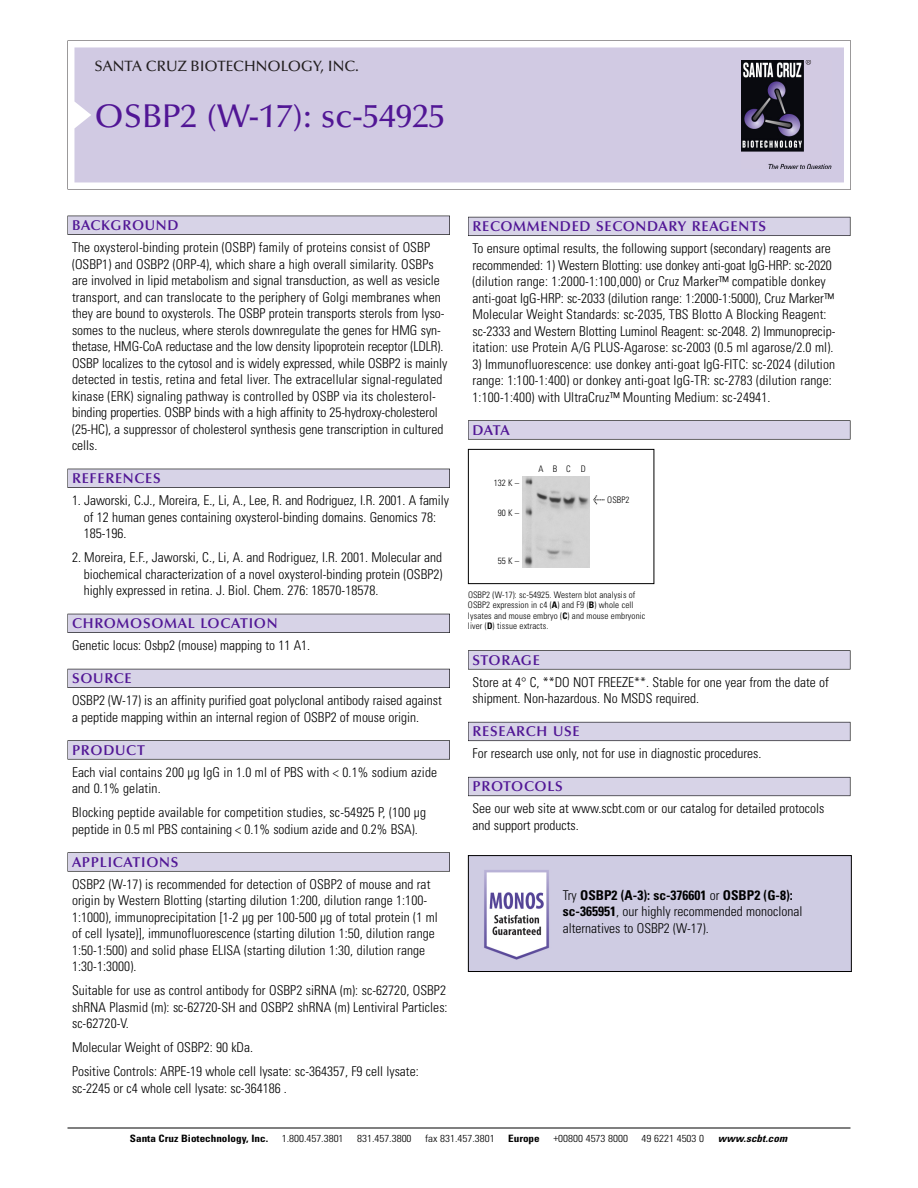
<style>
.page{position:relative;width:918px;height:1188px;background:#fff}
.page>*{position:absolute;margin:0;border:0;box-sizing:border-box;transform-origin:0 0}
.t1{font:500 33px "Optima";color:#511695}
.t2{font:500 15px "Optima";color:#231f20}
.t3{font:600 14.25px "Optima";letter-spacing:.05em;color:#511695}
.t4{font:300 condensed 13.5px/16.5px "Univers";color:#000}
.t5{font:300 condensed 10.2px "Univers";color:#000;scale:1.1 1}
.t6{font:700 condensed 10.2px "Univers";color:#000;scale:1.1 1}
.t7{font:italic 700 condensed 10.2px "Univers";letter-spacing:.005em;color:#000;scale:1.1 1}
.t8{font:300 condensed 9px/10.5px "Univers";letter-spacing:.015em;color:#000}
.s1{font-family:"Meta Plus";font-weight:400;font-stretch:normal;font-size:10.5px}
.s2{font-weight:700}
</style>
<div class="page">
<svg style="left:68px;top:40px;width:783px;height:149px"></svg>
<div style="left:74px;top:47px;width:770px;height:135px;background:#d1cae3"></div>
<img style="left:741px;top:60px;width:90px;height:108px">
<div style="left:68px;top:216px;width:382px;height:19px;background:#525155"></div>
<div style="left:68px;top:216px;width:381px;height:18px;background:#d7d3e7"></div>
<div style="left:68px;top:469px;width:382px;height:19px;background:#515055"></div>
<div style="left:68px;top:469px;width:381px;height:18px;background:#d7d3e7"></div>
<div style="left:68px;top:614px;width:382px;height:19px;background:#525158"></div>
<div style="left:68px;top:614px;width:381px;height:18px;background:#d7d3e7"></div>
<div style="left:68px;top:669px;width:382px;height:19px;background:#54535a"></div>
<div style="left:68px;top:669px;width:381px;height:18px;background:#d7d3e7"></div>
<svg style="left:68px;top:740px;width:382px;height:20px"></svg>
<div style="left:68px;top:741px;width:381px;height:18px;background:#d7d3e7"></div>
<div style="left:68px;top:852px;width:382px;height:20px;background:#626263"></div>
<div style="left:68px;top:853px;width:381px;height:18px;background:#d7d3e7"></div>
<div style="left:468px;top:217px;width:382px;height:19px;background:#58565f"></div>
<div style="left:468px;top:217px;width:382px;height:18px;background:#d7d3e7"></div>
<div style="left:468px;top:420px;width:382px;height:20px;background:#676767"></div>
<div style="left:468px;top:421px;width:382px;height:18px;background:#d7d3e7"></div>
<svg style="left:468px;top:650px;width:382px;height:20px"></svg>
<div style="left:468px;top:651px;width:382px;height:18px;background:#d7d3e7"></div>
<div style="left:468px;top:722px;width:382px;height:19px;background:#63616a"></div>
<div style="left:468px;top:722px;width:382px;height:18px;background:#d7d3e7"></div>
<div style="left:468px;top:777px;width:382px;height:19px;background:#696771"></div>
<div style="left:468px;top:778px;width:382px;height:18px;background:#d7d3e7"></div>
<hr style="left:68px;top:1128px;width:782px;height:1px;background:#000">
<div style="left:468px;top:449px;width:186px;height:135px;border:1px solid #000"></div>
<img style="left:522px;top:476px;width:68px;height:92px">
<img style="left:470px;top:857px;width:380px;height:113px">
<div style="left:468px;top:855px;width:384px;height:117px;border:1px solid #000"></div>
<p class="t2" style="left:94px;top:61px;width:266px">SANTA CRUZ BIOTECHNOLOGY, INC.</p>
<h1 class="t1" style="left:94px;top:103px;width:352px">OSBP2 (W-17): sc-54925</h1>
<p class="t3" style="left:72px;top:219px;width:108px">BACKGROUND</p>
<p class="t4" style="left:72px;top:240px;width:377px">The oxysterol-binding protein (OSBP) family of proteins consist of OSBP (OSBP1) and OSBP2 (ORP-4), which share a high overall similarity. OSBPs are involved in lipid metabolism and signal transduction, as well as vesicle transport, and can translocate to the periphery of Golgi membranes when they are bound to oxysterols. The OSBP protein transports sterols from lyso&shy;somes to the nucleus, where sterols downregulate the genes for HMG syn&shy;thetase, HMG-CoA reductase and the low density lipoprotein receptor (LDLR).<br>OSBP localizes to the cytosol and is widely expressed, while OSBP2 is mainly detected in testis, retina and fetal liver. The extracellular signal-regulated kinase (ERK) signaling pathway is controlled by OSBP via its cholesterol&shy;binding properties. OSBP binds with a high affinity to 25-hydroxy-cholesterol (25-HC), a suppressor of cholesterol synthesis gene transcription in cultured cells.</p>
<p class="t3" style="left:72px;top:473px;width:90px">REFERENCES</p>
<p class="t4" style="left:84px;top:493px;width:367px;text-indent:-12px">1. Jaworski, C.J., Moreira, E., Li, A., Lee, R. and Rodriguez, I.R. 2001. A family of 12 human genes containing oxysterol-binding domains. Genomics 78:<br>185-196.</p>
<p class="t4" style="left:84px;top:550px;width:360px;text-align:justify;text-indent:-12px">2. Moreira, E.F., Jaworski, C., Li, A. and Rodriguez, I.R. 2001. Molecular and biochemical characterization of a novel oxysterol-binding protein (OSBP2) highly expressed in retina. J. Biol. Chem. 276: 18570-18578.</p>
<p class="t3" style="left:72px;top:618px;width:207px">CHROMOSOMAL LOCATION</p>
<p class="t4" style="left:72px;top:638px;width:240px">Genetic locus: Osbp2 (mouse) mapping to 11 A1.</p>
<p class="t3" style="left:72px;top:673px;width:61px">SOURCE</p>
<p class="t4" style="left:72px;top:693px;width:371px">OSBP2 (W-17) is an affinity purified goat polyclonal antibody raised against a peptide mapping within an internal region of OSBP2 of mouse origin.</p>
<p class="t3" style="left:72px;top:744px;width:74px">PRODUCT</p>
<p class="t4" style="left:72px;top:765px;width:367px">Each vial contains 200 µg IgG in 1.0 ml of PBS with &lt; 0.1% sodium azide and 0.1% gelatin.</p>
<p class="t4" style="left:72px;top:805px;width:356px">Blocking peptide available for competition studies, sc-54925 P, (100 µg peptide in 0.5 ml PBS containing &lt; 0.1% sodium azide and 0.2% BSA).</p>
<p class="t3" style="left:72px;top:856px;width:108px">APPLICATIONS</p>
<p class="t4" style="left:72px;top:877px;width:367px">OSBP2 (W-17) is recommended for detection of OSBP2 of mouse and rat origin by Western Blotting (starting dilution 1:200, dilution range 1:100- 1:1000), immunoprecipitation [1-2 µg per 100-500 µg of total protein (1 ml of cell lysate)], immunofluorescence (starting dilution 1:50, dilution range 1:50-1:500) and solid phase ELISA (starting dilution 1:30, dilution range 1:30-1:3000).</p>
<p class="t4" style="left:72px;top:983px;width:377px;text-align:justify">Suitable for use as control antibody for OSBP2 siRNA (m): sc-62720, OSBP2 shRNA Plasmid (m): sc-62720-SH and OSBP2 shRNA (m) Lentiviral Particles: sc-62720-V.</p>
<p class="t4" style="left:72px;top:1037px;width:348px;line-height:24px">Molecular Weight of OSBP2: 90 kDa.<br>Positive Controls: ARPE-19 whole cell lysate: sc-364357, F9 cell lysate:</p>
<p class="t4" style="left:72px;top:1081px;width:216px">sc-2245 or c4 whole cell lysate: sc-364186 .</p>
<p class="t3" style="left:473px;top:221px;width:295px">RECOMMENDED SECONDARY REAGENTS</p>
<p class="t4" style="left:473px;top:241px;width:364px">To ensure optimal results, the following support (secondary) reagents are recommended: 1) Western Blotting: use donkey anti-goat IgG-HRP: sc-2020 (dilution range: 1:2000-1:100,000) or Cruz Marker™ compatible donkey anti-goat IgG-HRP: sc-2033 (dilution range: 1:2000-1:5000), Cruz Marker™ Molecular Weight Standards: sc-2035, TBS Blotto A Blocking Reagent: sc-2333 and Western Blotting Luminol Reagent: sc-2048. 2) Immunoprecip&shy;itation: use Protein A/G PLUS-Agarose: sc-2003 (0.5 ml agarose/2.0 ml).</p>
<p class="t4" style="left:473px;top:357px;width:364px">3) Immunofluorescence: use donkey anti-goat IgG-FITC: sc-2024 (dilution range: 1:100-1:400) or donkey anti-goat IgG-TR: sc-2783 (dilution range:<br>1:100-1:400) with UltraCruz™ Mounting Medium: sc-24941.</p>
<p class="t3" style="left:473px;top:424px;width:39px">DATA</p>
<p class="t8" style="left:494px;top:478px;width:27px">132 K –</p>
<p class="t8" style="left:498px;top:508px;width:23px">90K–</p>
<p class="t8" style="left:498px;top:556px;width:23px">55K–</p>
<p class="t8" style="left:539px;top:464px;width:49px">ABC D</p>
<p class="t8" style="left:593px;top:495px;width:38px"><span class="s1">&lt;</span> OSBP2</p>
<p class="t8" style="left:468px;top:590px;width:179px">OSBP2 (W-17): sc-54925. Western blot analysis of OSBP2 expression in c4 (<span class="s2">A</span>) and F9 (<span class="s2">B</span>) whole cell lysates and mouse embryo (<span class="s2">C</span>) and mouse embryonic liver (<span class="s2">D</span>) tissue extracts.</p>
<p class="t3" style="left:473px;top:654px;width:69px">STORAGE</p>
<p class="t4" style="left:473px;top:675px;width:358px">Store at 4° C, **DO NOT FREEZE**. Stable for one year from the date of shipment. Non-hazardous. No MSDS required.</p>
<p class="t3" style="left:473px;top:726px;width:109px">RESEARCH USE</p>
<p class="t4" style="left:473px;top:746px;width:290px">For research use only, not for use in diagnostic procedures.</p>
<p class="t3" style="left:473px;top:781px;width:92px">PROTOCOLS</p>
<p class="t4" style="left:473px;top:802px;width:353px">See our web site at www.scbt.com or our catalog for detailed protocols and support products.</p>
<p class="t4" style="left:563px;top:888px;width:241px">Try <span class="s2">OSBP2 (A-3): sc-376601</span> or <span class="s2">OSBP2 (G-8): sc-365951</span>, our highly recommended monoclonal alternatives to OSBP2 (W-17).</p>
<p class="t6" style="left:130px;top:1135px;width:127px">Santa Cruz Biotechnology, Inc.</p>
<p class="t5" style="left:282px;top:1135px;width:58px">1.800.457.3801</p>
<p class="t5" style="left:357px;top:1135px;width:51px">831.457.3800</p>
<p class="t5" style="left:425px;top:1135px;width:65px">fax 831.457.3801</p>
<p class="t6" style="left:508px;top:1135px;width:30px">Europe</p>
<p class="t5" style="left:553px;top:1135px;width:69px">+00800 4573 8000</p>
<p class="t5" style="left:642px;top:1135px;width:58px">49 6221 4503 0</p>
<p class="t7" style="left:718px;top:1135px;width:64px">www.scbt.com</p>
</div>
